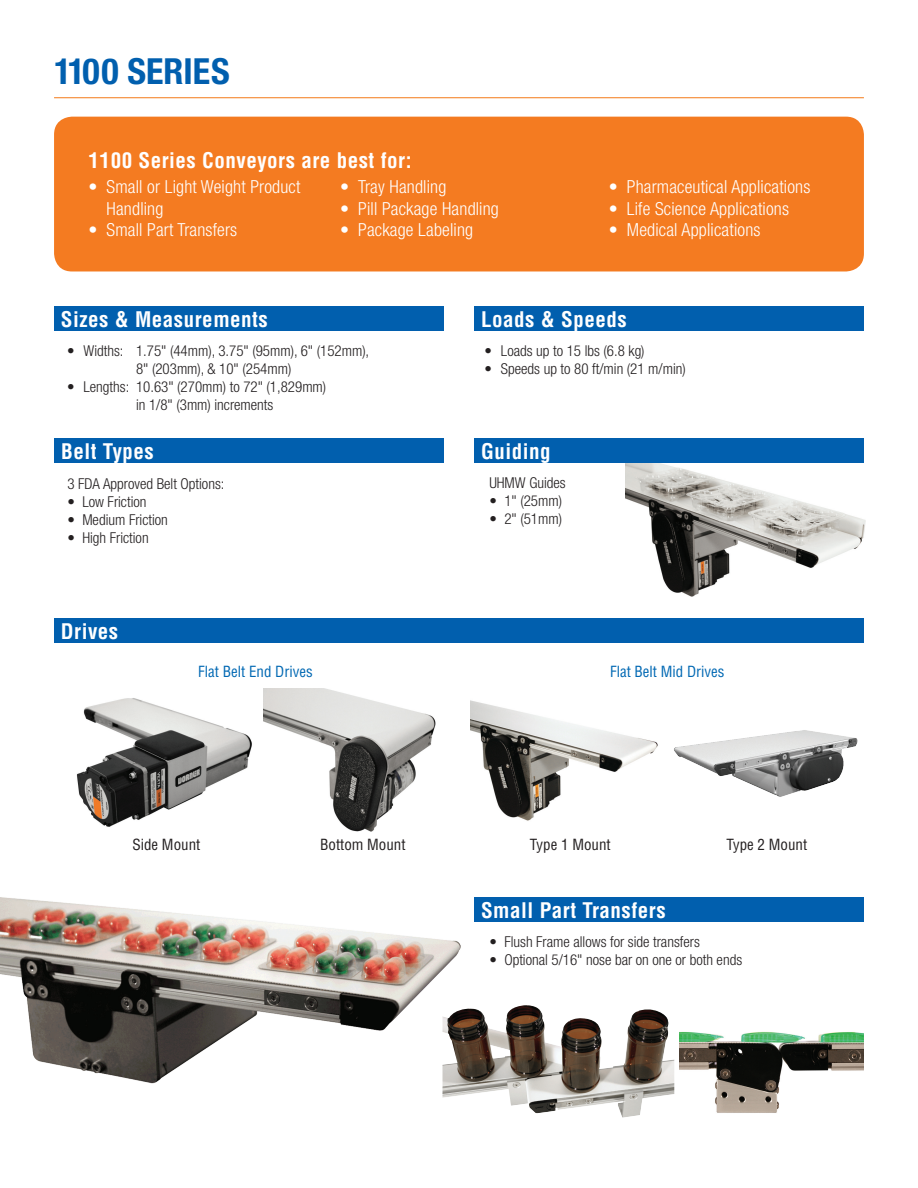
<style>
.page{position:relative;width:918px;height:1188px;background:#fff}
.page>*{position:absolute;margin:0;border:0;box-sizing:border-box;transform-origin:0 0}
.t1{font:700 condensed 36px "Helvetica Neue";color:#015fae}
.t2{font:700 condensed 21px "Helvetica";letter-spacing:.025em;color:#fff}
.t3{font:300 condensed 18px/21.6px "Helvetica Neue";letter-spacing:.01em;color:#fff}
.t4{font:300 condensed 15px/18px "Helvetica Neue";color:#231f20;text-align:center}
.t5{font:condensed 15px "Helvetica";color:#231f20}
.t6{font:condensed 15px "Helvetica";color:#0168b3}
</style>
<div class="page">
<img style="left:625px;top:463px;width:240px;height:134px">
<hr style="left:54px;top:97px;width:810px;height:1px;background:#f58932">
<div style="left:54px;top:306px;width:390px;height:25px;background:#015fae"></div>
<div style="left:474px;top:306px;width:390px;height:25px;background:#015fae"></div>
<div style="left:54px;top:438px;width:390px;height:25px;background:#015fae"></div>
<div style="left:474px;top:438px;width:390px;height:25px;background:#015fae"></div>
<div style="left:54px;top:618px;width:810px;height:25px;background:#015fae"></div>
<div style="left:474px;top:897px;width:390px;height:25px;background:#015fae"></div>
<div style="left:54px;top:117px;width:810px;height:154px;background:#f47b21;border-radius:18px"></div>
<img style="left:76px;top:688px;width:188px;height:139px">
<img style="left:264px;top:689px;width:172px;height:142px">
<img style="left:471px;top:700px;width:187px;height:121px">
<img style="left:674px;top:730px;width:184px;height:67px">
<img style="left:0;top:897px;width:461px;height:201px">
<img style="left:443px;top:1008px;width:231px;height:110px">
<img style="left:680px;top:1031px;width:183px;height:82px">
<h1 class="t1" style="left:54px;top:50px;width:177px">1100 SERIES</h1>
<h2 class="t2" style="left:89px;top:147px;width:324px">1100 Series Conveyors are best for:</h2>
<p class="t3" style="left:107px;top:176px;width:195px;text-indent:-18px">• Small or Light Weight Product<br>Handling</p>
<p class="t3" style="left:89px;top:219px;width:150px">• Small Part Transfers</p>
<p class="t3" style="left:340px;top:176px;width:108px">• Tray Handling</p>
<p class="t3" style="left:340px;top:197px;width:160px">• Pill Package Handling</p>
<p class="t3" style="left:340px;top:219px;width:135px">• Package Labeling</p>
<p class="t3" style="left:609px;top:176px;width:203px">• Pharmaceutical Applications</p>
<p class="t3" style="left:609px;top:197px;width:182px">• Life Science Applications</p>
<p class="t3" style="left:609px;top:219px;width:153px">• Medical Applications</p>
<h2 class="t2" style="left:61px;top:306px;width:209px">Sizes &amp; Measurements</h2>
<p class="t4" style="left:67px;top:342px;width:304px">• Widths: 1.75" (44mm), 3.75" (95mm), 6" (152mm),<br>8" (203mm), &amp; 10" (254mm)</p>
<p class="t4" style="left:136px;top:378px;width:192px;text-align:left;text-indent:-69px">• Lengths: 10.63" (270mm) to 72" (1,829mm) in 1/8" (3mm) increments</p>
<h2 class="t2" style="left:61px;top:438px;width:94px">Belt Types</h2>
<p class="t4" style="left:67px;top:474px;width:159px">3 FDA Approved Belt Options:</p>
<p class="t4" style="left:67px;top:492px;width:81px">• Low Friction</p>
<p class="t4" style="left:67px;top:510px;width:102px">• Medium Friction</p>
<p class="t4" style="left:67px;top:528px;width:83px">• High Friction</p>
<h2 class="t2" style="left:61px;top:618px;width:59px">Drives</h2>
<h2 class="t2" style="left:481px;top:306px;width:147px">Loads &amp; Speeds</h2>
<p class="t4" style="left:484px;top:342px;width:162px">• Loads up to 15 lbs (6.8 kg)</p>
<p class="t4" style="left:484px;top:360px;width:203px">• Speeds up to 80 ft/min (21 m/min)</p>
<h2 class="t2" style="left:481px;top:438px;width:71px">Guiding</h2>
<p class="t4" style="left:489px;top:474px;width:78px">UHMW Guides</p>
<p class="t4" style="left:489px;top:492px;width:74px">• 1" (25mm)</p>
<p class="t4" style="left:489px;top:510px;width:74px">• 2" (51mm)</p>
<p class="t6" style="left:198px;top:662px;width:116px">Flat Belt End Drives</p>
<p class="t6" style="left:610px;top:662px;width:116px">Flat Belt Mid Drives</p>
<p class="t5" style="left:132px;top:835px;width:69px">Side Mount</p>
<p class="t5" style="left:320px;top:835px;width:87px">Bottom Mount</p>
<p class="t5" style="left:530px;top:835px;width:82px">Type 1 Mount</p>
<p class="t5" style="left:726px;top:835px;width:82px">Type 2 Mount</p>
<h2 class="t2" style="left:481px;top:897px;width:186px">Small Part Transfers</h2>
<p class="t4" style="left:489px;top:932px;width:212px">• Flush Frame allows for side transfers</p>
<p class="t4" style="left:489px;top:950px;width:254px">• Optional 5/16" nose bar on one or both ends</p>
</div>
